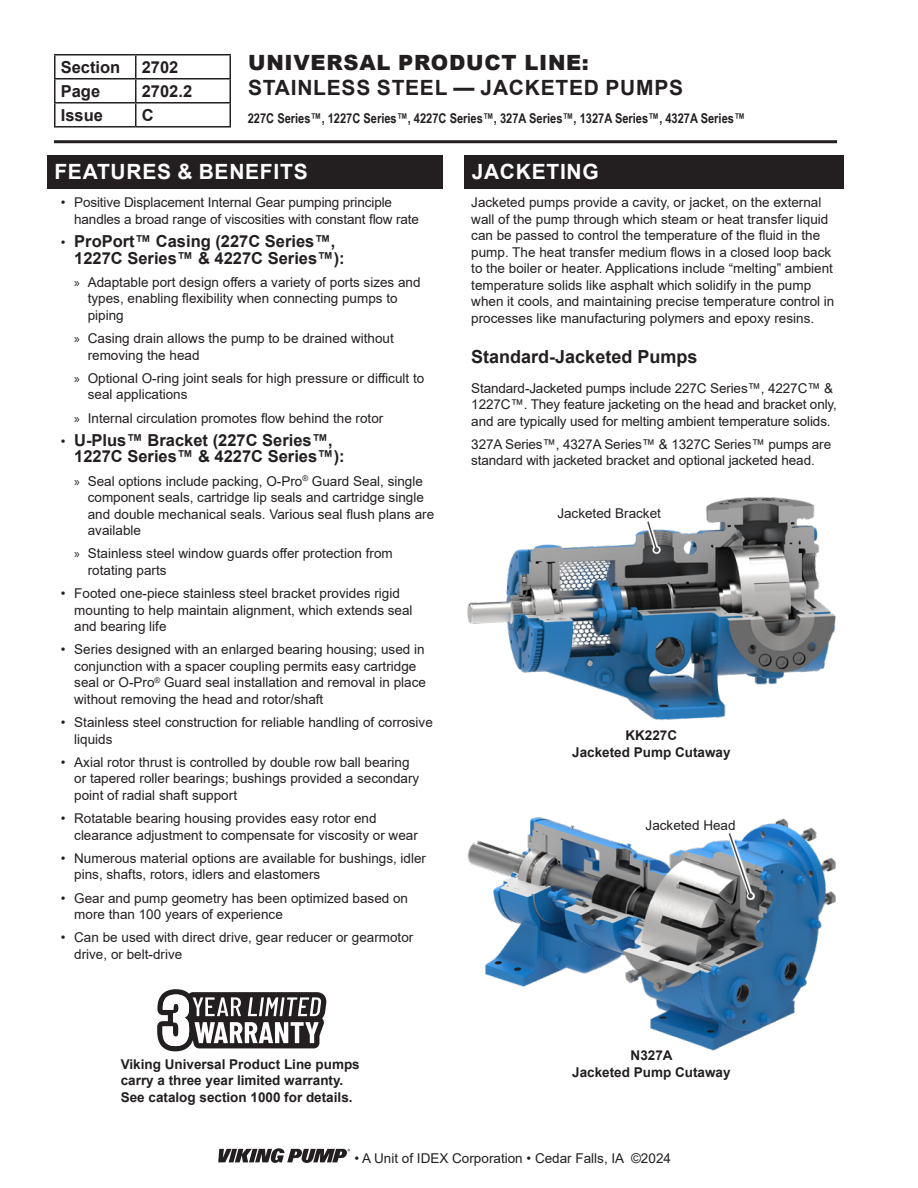
<style>
.page{position:relative;width:918px;height:1188px;background:#fff}
.page>*{position:absolute;margin:0;border:0;box-sizing:border-box;transform-origin:0 0}
.t1{font:700 21px "Arial";letter-spacing:.035em;color:#231f20}
.BLACK_BAR_Caps_Headers_-_Left{font:700 21px "Arial";letter-spacing:.035em;color:#fff}
.t2{font:900 21px "Arial";letter-spacing:.035em;color:#231f20}
.Section_Heading{font:700 18px "Arial";color:#231f20}
.t3{font:700 16.5px/16.5px "Arial";color:#231f20}
.Text_-_No_Bullets{font:13.5px/16.5px "Arial";color:#231f20}
.Text_-_No_Bullets-2{font:700 13.5px/16.5px "Arial";color:#231f20}
.t4{font:700 13.5px "Arial Narrow";color:#231f20}
.Image_Description_-_Bold_Center{font:700 13.5px/16.5px "Arial";color:#231f20;text-align:center}
.Callouts_-_Center{font:13.5px "Arial";color:#231f20}
.s1{font-weight:400;font-size:13.5px}
.s2{font-family:"Myriad Pro"}
</style>
<div class="page">
<svg style="left:157px;top:989px;width:169px;height:62px"></svg>
<img style="left:467px;top:497px;width:369px;height:223px">
<img style="left:467px;top:817px;width:369px;height:234px">
<div style="left:47px;top:155px;width:396px;height:33px;background:#231f20"></div>
<div style="left:465px;top:155px;width:379px;height:33px;background:#231f20"></div>
<svg style="left:645px;top:520px;width:16px;height:34px"></svg>
<svg style="left:646px;top:520px;width:13px;height:32px"></svg>
<svg style="left:727px;top:831px;width:28px;height:69px"></svg>
<svg style="left:728px;top:831px;width:25px;height:67px;background:#889db0"></svg>
<hr style="left:54px;top:54px;width:82px;height:2px;background:#231f20">
<hr style="left:54px;top:56px;width:2px;height:22px;background:#231f20">
<hr style="left:136px;top:54px;width:95px;height:2px;background:#231f20">
<hr style="left:54px;top:78px;width:82px;height:2px;background:#231f20">
<hr style="left:54px;top:80px;width:2px;height:22px;background:#231f20">
<hr style="left:54px;top:102px;width:82px;height:2px;background:#231f20">
<hr style="left:54px;top:104px;width:2px;height:22px;background:#231f20">
<svg style="left:55px;top:55px;width:176px;height:71px"></svg>
<hr style="left:54px;top:126px;width:82px;height:2px;background:#231f20">
<hr style="left:136px;top:126px;width:95px;height:2px;background:#231f20">
<hr style="left:54px;top:140px;width:783px;height:3px;background:#231f20">
<svg style="left:218px;top:1148px;width:132px;height:15px"></svg>
<p class="t3" style="left:61px;top:59px;width:61px">Section</p>
<p class="t3" style="left:142px;top:59px;width:38px">2702</p>
<p class="t3" style="left:61px;top:83px;width:41px">Page</p>
<p class="t3" style="left:142px;top:83px;width:52px">2702.2</p>
<p class="t3" style="left:61px;top:107px;width:44px">Issue</p>
<p class="t3" style="left:142px;top:107px;width:13px">C</p>
<h1 class="t2" style="left:248px;top:47px;width:342px">UNIVERSAL PRODUCT LINE:</h1>
<h1 class="t1" style="left:248px;top:73px;width:436px">STAINLESS STEEL — JACKETED PUMPS</h1>
<p class="t4" style="left:248px;top:108px;width:499px">227C Series™, 1227C Series™, 4227C Series™, 327A Series™, 1327A Series™, 4327A Series™</p>
<p class="BLACK_BAR_Caps_Headers_-_Left" style="left:54px;top:157px;width:255px">FEATURES &amp; BENEFITS</p>
<p class="Text_-_No_Bullets" style="left:74px;top:194px;width:346px;text-indent:-14px">• Positive Displacement Internal Gear pumping principle handles a broad range of viscosities with constant flow rate</p>
<p class="t3" style="left:74px;top:233px;width:272px;text-indent:-14px"><span class="s1">•</span> ProPort™ Casing (227C Series™,<br>1227C Series™ &amp; 4227C Series™):</p>
<p class="Text_-_No_Bullets" style="left:88px;top:274px;width:334px;text-indent:-14px"><span class="s2">»</span> Adaptable port design offers a variety of ports sizes and types, enabling flexibility when connecting pumps to piping</p>
<p class="Text_-_No_Bullets" style="left:88px;top:330px;width:308px;text-indent:-14px"><span class="s2">»</span> Casing drain allows the pump to be drained without removing the head</p>
<p class="Text_-_No_Bullets" style="left:88px;top:370px;width:338px;text-indent:-14px"><span class="s2">»</span> Optional O-ring joint seals for high pressure or difficult to seal applications</p>
<p class="Text_-_No_Bullets" style="left:74px;top:409px;width:311px"><span class="s2">»</span> Internal circulation promotes flow behind the rotor</p>
<p class="t3" style="left:74px;top:432px;width:272px;text-indent:-14px"><span class="s1">•</span> U-Plus™ Bracket (227C Series™,<br>1227C Series™ &amp; 4227C Series™):</p>
<p class="Text_-_No_Bullets" style="left:88px;top:472px;width:348px;text-indent:-14px"><span class="s2">»</span> Seal options include packing, O-Pro<sup>®</sup> Guard Seal, single component seals, cartridge lip seals and cartridge single and double mechanical seals. Various seal flush plans are available</p>
<p class="Text_-_No_Bullets" style="left:88px;top:545px;width:307px;text-indent:-14px"><span class="s2">»</span> Stainless steel window guards offer protection from rotating parts</p>
<p class="Text_-_No_Bullets" style="left:74px;top:585px;width:340px;text-indent:-14px">• Footed one-piece stainless steel bracket provides rigid mounting to help maintain alignment, which extends seal and bearing life</p>
<p class="Text_-_No_Bullets" style="left:74px;top:641px;width:353px;text-indent:-14px">• Series designed with an enlarged bearing housing; used in conjunction with a spacer coupling permits easy cartridge seal or O-Pro<sup>®</sup> Guard seal installation and removal in place without removing the head and rotor/shaft</p>
<p class="Text_-_No_Bullets" style="left:74px;top:714px;width:360px;text-indent:-14px">• Stainless steel construction for reliable handling of corrosive liquids</p>
<p class="Text_-_No_Bullets" style="left:74px;top:754px;width:347px;text-indent:-14px">• Axial rotor thrust is controlled by double row ball bearing or tapered roller bearings; bushings provided a secondary point of radial shaft support</p>
<p class="Text_-_No_Bullets" style="left:74px;top:810px;width:345px;text-indent:-14px">• Rotatable bearing housing provides easy rotor end clearance adjustment to compensate for viscosity or wear</p>
<p class="Text_-_No_Bullets" style="left:74px;top:850px;width:353px;text-indent:-14px">• Numerous material options are available for bushings, idler pins, shafts, rotors, idlers and elastomers</p>
<p class="Text_-_No_Bullets" style="left:74px;top:889px;width:335px;text-indent:-14px">• Gear and pump geometry has been optimized based on more than 100 years of experience</p>
<p class="Text_-_No_Bullets" style="left:74px;top:929px;width:341px;text-indent:-14px">• Can be used with direct drive, gear reducer or gearmotor drive, or belt-drive</p>
<p class="Text_-_No_Bullets-2" style="left:121px;top:1056px;width:241px">Viking Universal Product Line pumps carry a three year limited warranty.<br>See catalog section 1000 for details.</p>
<p class="BLACK_BAR_Caps_Headers_-_Left" style="left:472px;top:157px;width:129px">JACKETING</p>
<p class="Text_-_No_Bullets" style="left:471px;top:194px;width:365px">Jacketed pumps provide a cavity, or jacket, on the external wall of the pump through which steam or heat transfer liquid can be passed to control the temperature of the fluid in the pump. The heat transfer medium flows in a closed loop back to the boiler or heater. Applications include “melting” ambient temperature solids like asphalt which solidify in the pump when it cools, and maintaining precise temperature control in processes like manufacturing polymers and epoxy resins.</p>
<p class="Section_Heading" style="left:471px;top:344px;width:228px">Standard-Jacketed Pumps</p>
<p class="Text_-_No_Bullets" style="left:471px;top:379px;width:367px">Standard-Jacketed pumps include 227C Series™, 4227C™ &amp;<br>1227C™. They feature jacketing on the head and bracket only, and are typically used for melting ambient temperature solids.</p>
<p class="Text_-_No_Bullets" style="left:471px;top:436px;width:361px">327A Series™, 4327A Series™ &amp; 1327C Series™ pumps are standard with jacketed bracket and optional jacketed head.</p>
<p class="Callouts_-_Center" style="left:557px;top:504px;width:105px">Jacketed Bracket</p>
<p class="Image_Description_-_Bold_Center" style="left:572px;top:727px;width:160px">KK227C<br>Jacketed Pump Cutaway</p>
<p class="Callouts_-_Center" style="left:646px;top:816px;width:92px">Jacketed Head</p>
<p class="Image_Description_-_Bold_Center" style="left:572px;top:1047px;width:160px">N327A<br>Jacketed Pump Cutaway</p>
<p class="Text_-_No_Bullets" style="left:354px;top:1150px;width:318px">• A Unit of IDEX Corporation • Cedar Falls, IA ©2024</p>
</div>
